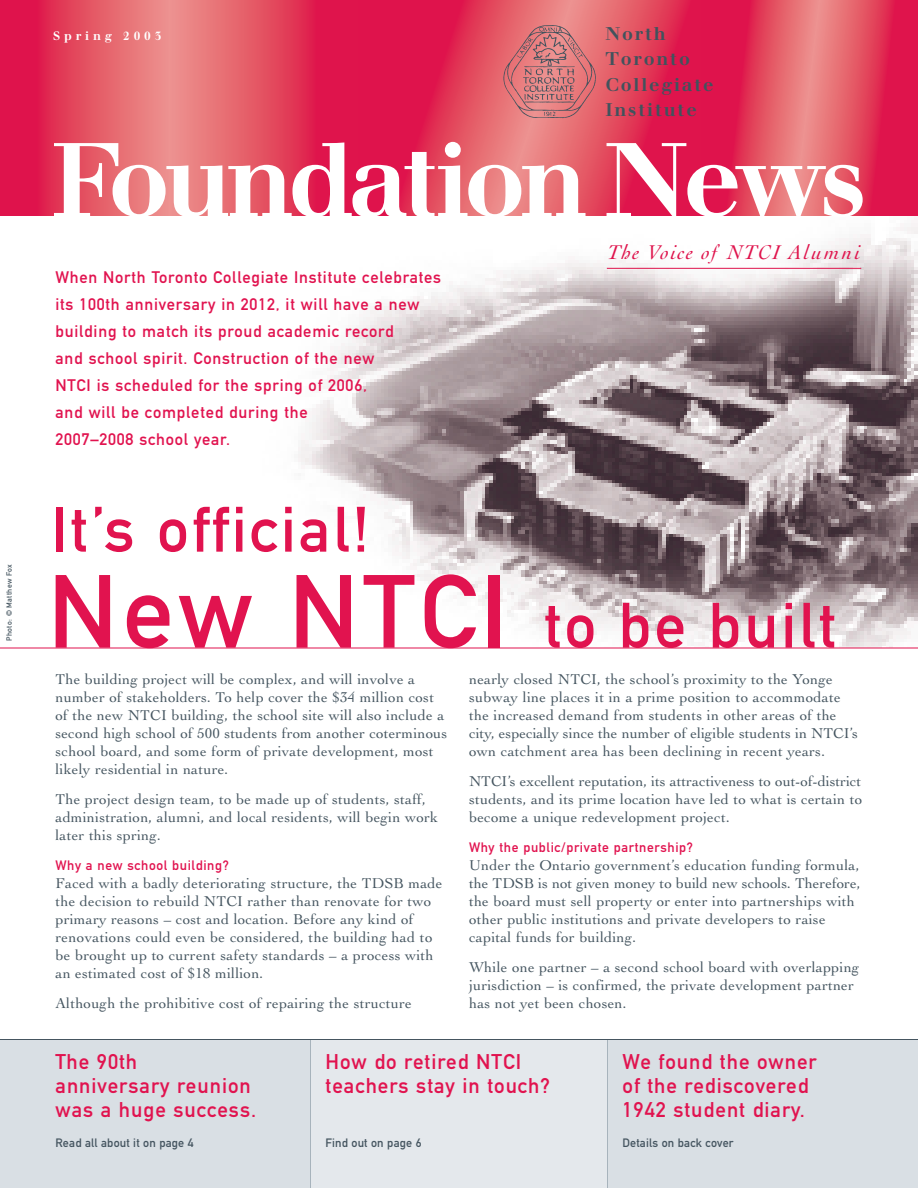
<style>
.page{position:relative;width:918px;height:1188px;background:#fff}
.page>*{position:absolute;margin:0;border:0;box-sizing:border-box;transform-origin:0 0}
.t1{font:63px/96px "DIN Mittelschrift";letter-spacing:.05em;color:#e1134f}
.t2{font:21px/24px "DIN Mittelschrift";letter-spacing:.05em;color:#e1134f}
.t3{font:italic 21px "Cochin";letter-spacing:.08em;color:#df134c}
.t4{font:700 18px/25.5px "Walbaum";letter-spacing:.1em;color:#41535d}
.t5{font:16.5px/27px "DIN Mittelschrift";letter-spacing:.05em;color:#e1134f}
.t6{font:15px/18px "Cochin";letter-spacing:.015em;color:#455560}
.t7{font:13.5px "DIN Mittelschrift";letter-spacing:.05em;color:#e1134f}
.t8{font:12px "DIN Mittelschrift";letter-spacing:.015em;color:#455560}
.t9{font:700 12px "Walbaum";letter-spacing:.32em;color:#fff}
.t10{font:7.5px "DIN Mittelschrift";letter-spacing:.05em;color:#455560}
.s1{font-size:102px}
</style>
<div class="page">
<div style="left:0;top:1040px;width:918px;height:148px;background:#d9dfe4"></div>
<img style="left:234px;top:223px;width:684px;height:425px">
<div style="left:310px;top:1040px;width:298px;height:148px;background:#e4e8ec"></div>
<svg style="left:357px;top:0;width:344px;height:216px"></svg>
<svg style="left:0;top:0;width:357px;height:216px"></svg>
<svg style="left:701px;top:0;width:217px;height:216px"></svg>
<hr style="left:607px;top:268px;width:254px;height:1px;background:#df134c">
<svg style="left:607px;top:143px;width:256px;height:73px"></svg>
<svg style="left:54px;top:142px;width:532px;height:74px"></svg>
<svg style="left:503px;top:25px;width:93px;height:93px"></svg>
<hr style="left:310px;top:1040px;width:1px;height:148px;background:#a7b3bc">
<hr style="left:607px;top:1040px;width:1px;height:148px;background:#a7b3bc">
<hr style="left:0;top:648px;width:918px;height:1px;background:#e1134f">
<hr style="left:0;top:1039px;width:918px;height:1px;background:#455560">
<p class="t9" style="left:53px;top:31px;width:110px">Spring 2003</p>
<p class="t4" style="left:605px;top:23px;width:110px">North<br>Toronto<br>Collegiate<br>Institute</p>
<p class="t10" style="left:6px;top:641px;width:78px;rotate:-90deg">Photo: © Matthew Fox</p>
<p class="t5" style="left:56px;top:266px;width:387px">When North Toronto Collegiate Institute celebrates its 100th anniversary in 2012, it will have a new building to match its proud academic record<br>and school spirit. Construction of the new<br>NTCI is scheduled for the spring of 2006,<br>and will be completed during the<br>2007–2008 school year.</p>
<h2 class="t3" style="left:607px;top:244px;width:254px">The Voice of NTCI Alumni</h2>
<h1 class="t1" style="left:48px;top:488px;width:790px">It’s official!<br><span class="s1">New NTCI</span> to be built</h1>
<p class="t6" style="left:56px;top:671px;width:393px">The building project will be complex, and will involve a number of stakeholders. To help cover the $34 million cost of the new NTCI building, the school site will also include a second high school of 500 students from another coterminous school board, and some form of private development, most likely residential in nature.</p>
<p class="t6" style="left:56px;top:791px;width:384px">The project design team, to be made up of students, staff, administration, alumni, and local residents, will begin work later this spring.</p>
<p class="t7" style="left:56px;top:860px;width:175px">Why a new school building?</p>
<p class="t6" style="left:56px;top:875px;width:389px">Faced with a badly deteriorating structure, the TDSB made the decision to rebuild NTCI rather than renovate for two primary reasons – cost and location. Before any kind of renovations could even be considered, the building had to be brought up to current safety standards – a process with an estimated cost of $18 million.</p>
<p class="t6" style="left:56px;top:995px;width:358px">Although the prohibitive cost of repairing the structure</p>
<p class="t6" style="left:469px;top:671px;width:390px">nearly closed NTCI, the school’s proximity to the Yonge subway line places it in a prime position to accommodate the increased demand from students in other areas of the city, especially since the number of eligible students in NTCI’s own catchment area has been declining in recent years.</p>
<p class="t6" style="left:469px;top:773px;width:395px;text-align:justify">NTCI’s excellent reputation, its attractiveness to out-of-district students, and its prime location have led to what is certain to become a unique redevelopment project.</p>
<p class="t7" style="left:469px;top:842px;width:226px">Why the public/private partnership?</p>
<p class="t6" style="left:469px;top:857px;width:393px">Under the Ontario government’s education funding formula, the TDSB is not given money to build new schools. Therefore, the board must sell property or enter into partnerships with other public institutions and private developers to raise capital funds for building.</p>
<p class="t6" style="left:469px;top:959px;width:392px">While one partner – a second school board with overlapping jurisdiction – is confirmed, the private development partner has not yet been chosen.</p>
<h2 class="t2" style="left:56px;top:1052px;width:202px">The 90th anniversary reunion was a huge success.</h2>
<p class="t8" style="left:56px;top:1139px;width:140px">Read all about it on page 4</p>
<h2 class="t2" style="left:326px;top:1052px;width:226px">How do retired NTCI teachers stay in touch?</h2>
<p class="t8" style="left:326px;top:1139px;width:98px">Find out on page 6</p>
<h2 class="t2" style="left:622px;top:1052px;width:196px">We found the owner of the rediscovered<br>1942 student diary.</h2>
<p class="t8" style="left:622px;top:1139px;width:113px">Details on back cover</p>
</div>
